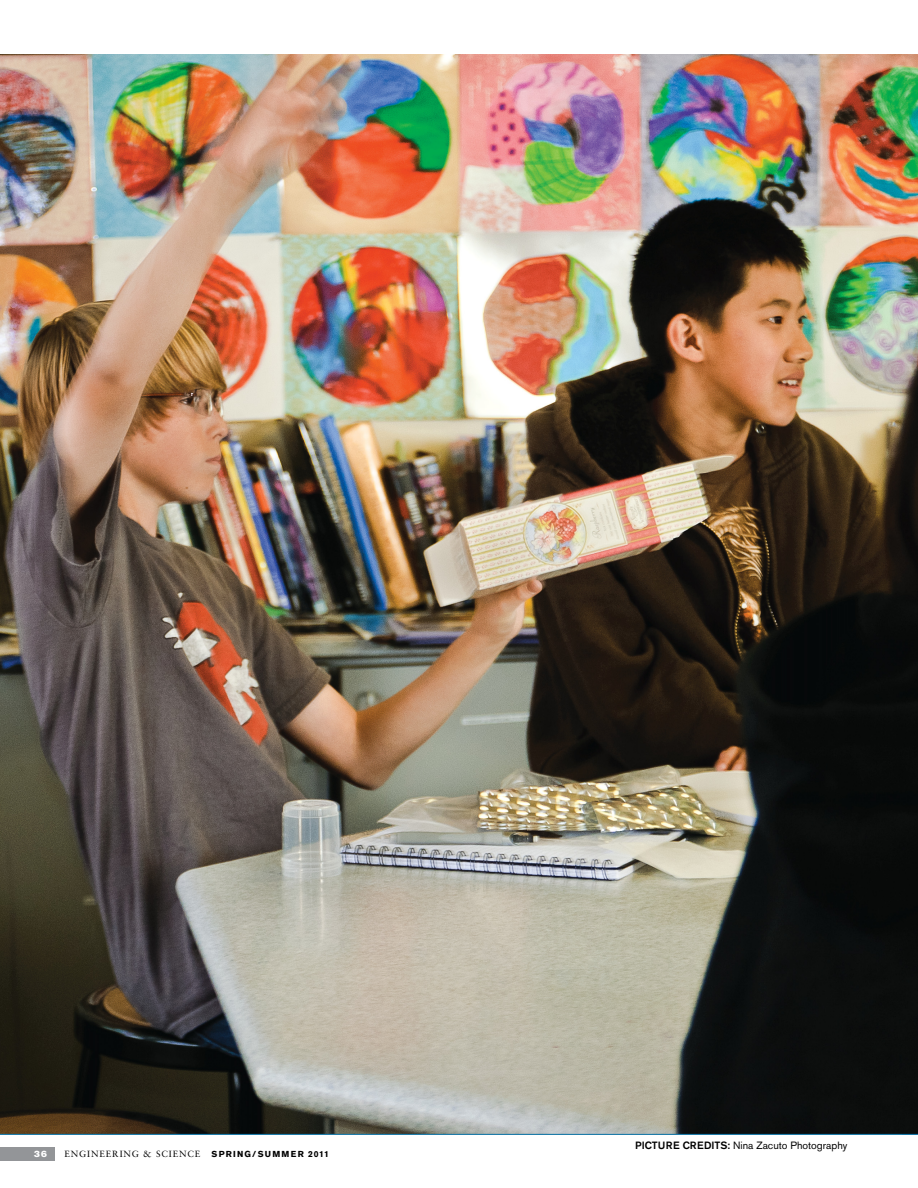
<style>
.page{position:relative;width:918px;height:1188px;background:#fff}
.page>*{position:absolute;margin:0;border:0;box-sizing:border-box;transform-origin:0 0}
.t1{font:10.5px "Akzidenz Grotesk Pro";color:#000}
.t2{font:500 10.5px "Akzidenz Grotesk Pro";color:#000}
.t3{font:9px "Sabon LT Std";letter-spacing:.1em;color:#000}
.t4{font:9px "Akzidenz Grotesk Pro Super";color:#fff}
.s1{font-family:"Akzidenz Grotesk Pro";font-weight:700;font-size:8.7px}
.s2{font-weight:500}
</style>
<div class="page">
<div style="left:0;top:1147px;width:54px;height:14px;background:#939598"></div>
<img style="left:0;top:54px;width:918px;height:1080px">
<hr style="left:0;top:1134px;width:918px;height:1px;background:#006a9e">
<p class="t4" style="left:34px;top:1148px;width:14px">36</p>
<p class="t3" style="left:64px;top:1149px;width:266px">ENGINEERING &amp; SCIENCE <span class="s1">SPRING/SUMME R 2011</span></p>
<p class="t2" style="left:635px;top:1139px;width:14px">PICTURE</p>
<p class="t2" style="left:683px;top:1139px;width:8px">CREDITS</p>
<p class="t1" style="left:728px;top:1139px;width:121px"><span class="s2">:</span> Nina Zacuto Photography</p>
</div>
